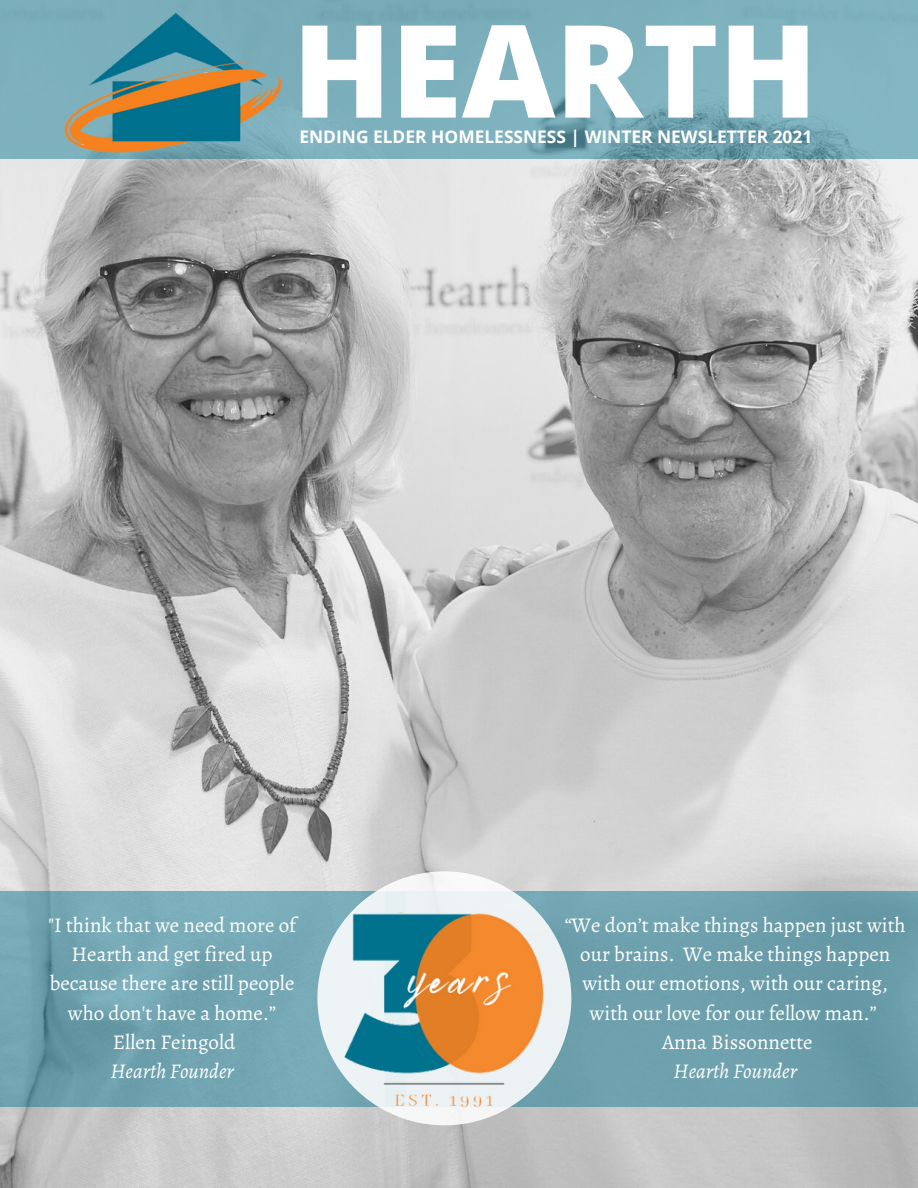
<style>
.page{position:relative;width:918px;height:1188px;background:#fff}
.page>*{position:absolute;margin:0;border:0;box-sizing:border-box;transform-origin:0 0}
.t1{font:800 128.85px "Open Sans";color:#fff}
.t2{font:21px/29.2px "Alegreya";color:#fff;text-align:center}
.t3{font:italic 21px "Alegreya";color:#fff}
.t4{font:700 17.4px "Open Sans";color:#fff}
</style>
<div class="page">
<img style="left:0;top:159px;width:918px;height:1029px">
<svg style="left:0;top:0;width:918px;height:159px;background:#7baeba"></svg>
<img style="left:56px;top:9px;width:232px;height:149px">
<svg style="left:0;top:891px;width:317px;height:216px;background:#72a5b1"></svg>
<div style="left:385px;top:891px;width:533px;height:216px;background:#6c9fac"></div>
<svg style="left:317px;top:871px;width:254px;height:254px"></svg>
<img style="left:344px;top:913px;width:201px;height:201px">
<p class="t1" style="left:292px;top:-20px;width:526px">HEARTH</p>
<p class="t4" style="left:299px;top:124px;width:514px">ENDING ELDER HOMELESSNESS | WINTER NEWSLETTER 2021</p>
<p class="t2" style="left:48px;top:910px;width:250px">"I think that we need more of<br>Hearth and get fired up because there are still people who don't have a home.”</p>
<p class="t2" style="left:113px;top:1027px;width:124px">Ellen Feingold</p>
<p class="t3" style="left:110px;top:1057px;width:125px">Hearth Founder</p>
<p class="t2" style="left:565px;top:910px;width:343px">“We don’t make things happen just with our brains. We make things happen with our emotions, with our caring, with our love for our fellow man.”</p>
<p class="t2" style="left:662px;top:1027px;width:152px">Anna Bissonnette</p>
<p class="t3" style="left:674px;top:1057px;width:125px">Hearth Founder</p>
</div>
